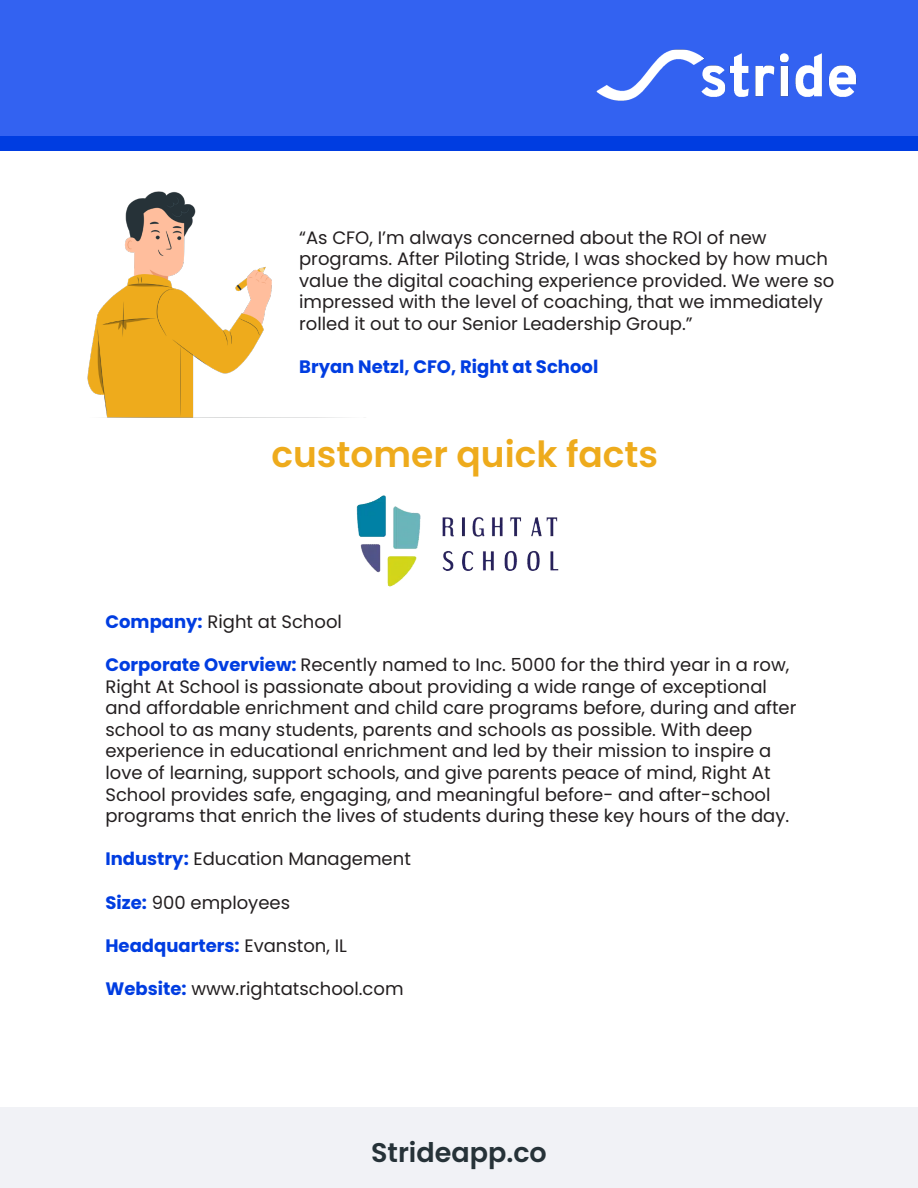
<style>
.page{position:relative;width:918px;height:1188px;background:#fff}
.page>*{position:absolute;margin:0;border:0;box-sizing:border-box;transform-origin:0 0}
.t1{font:600 36px "Poppins";color:#eeab1c}
.t2{font:600 27px "Poppins";color:#263238}
.t3{font:18px/21.6px "Poppins";color:#231f20}
.t4{font:700 18px "Poppins";color:#003de1}
.s1{font-weight:700;color:#003de1}
.s2{font-weight:400;color:#231f20}
</style>
<div class="page">
<div style="left:0;top:0;width:918px;height:144px;background:#3362f1"></div>
<div style="left:0;top:136px;width:918px;height:15px;background:#003de1"></div>
<img style="left:596px;top:49px;width:261px;height:52px">
<img style="left:87px;top:191px;width:260px;height:227px">
<img style="left:356px;top:495px;width:203px;height:92px">
<div style="left:0;top:1107px;width:918px;height:81px;background:#f1f2f6"></div>
<p class="t3" style="left:299px;top:227px;width:469px">“As CFO, I’m always concerned about the ROI of new</p>
<p class="t3" style="left:299px;top:248px;width:537px">programs. After Piloting Stride, I was shocked by how much value the digital coaching experience provided. We were so impressed with the level of coaching, that we immediately rolled it out to our Senior Leadership Group.”</p>
<p class="t4" style="left:299px;top:356px;width:301px">Bryan Netzl, CFO, Right at School</p>
<p class="t1" style="left:271px;top:433px;width:388px">customer quick facts</p>
<p class="t3" style="left:105px;top:611px;width:238px"><span class="s1">Company:</span> Right at School</p>
<p class="t3" style="left:105px;top:654px;width:693px"><span class="s1">Corporate Overview:</span> Recently named to Inc. 5000 for the third year in a row, Right At School is passionate about providing a wide range of exceptional and affordable enrichment and child care programs before, during and after school to as many students, parents and schools as possible. With deep</p>
<p class="t3" style="left:105px;top:740px;width:685px">experience in educational enrichment and led by their mission to inspire a love of learning, support schools, and give parents peace of mind, Right At School provides safe, engaging, and meaningful before- and after-school programs that enrich the lives of students during these key hours of the day.</p>
<p class="t3" style="left:105px;top:848px;width:307px"><span class="s1">Industry:</span> Education Management</p>
<p class="t3" style="left:105px;top:892px;width:186px"><span class="s1">Size:</span> 900 employees</p>
<p class="t4" style="left:105px;top:935px;width:243px">Headquarters: <span class="s2">Evanston, IL</span></p>
<p class="t3" style="left:105px;top:978px;width:300px"><span class="s1">Website:</span> www.rightatschool.com</p>
<p class="t2" style="left:371px;top:1137px;width:177px">Strideapp.co</p>
</div>
